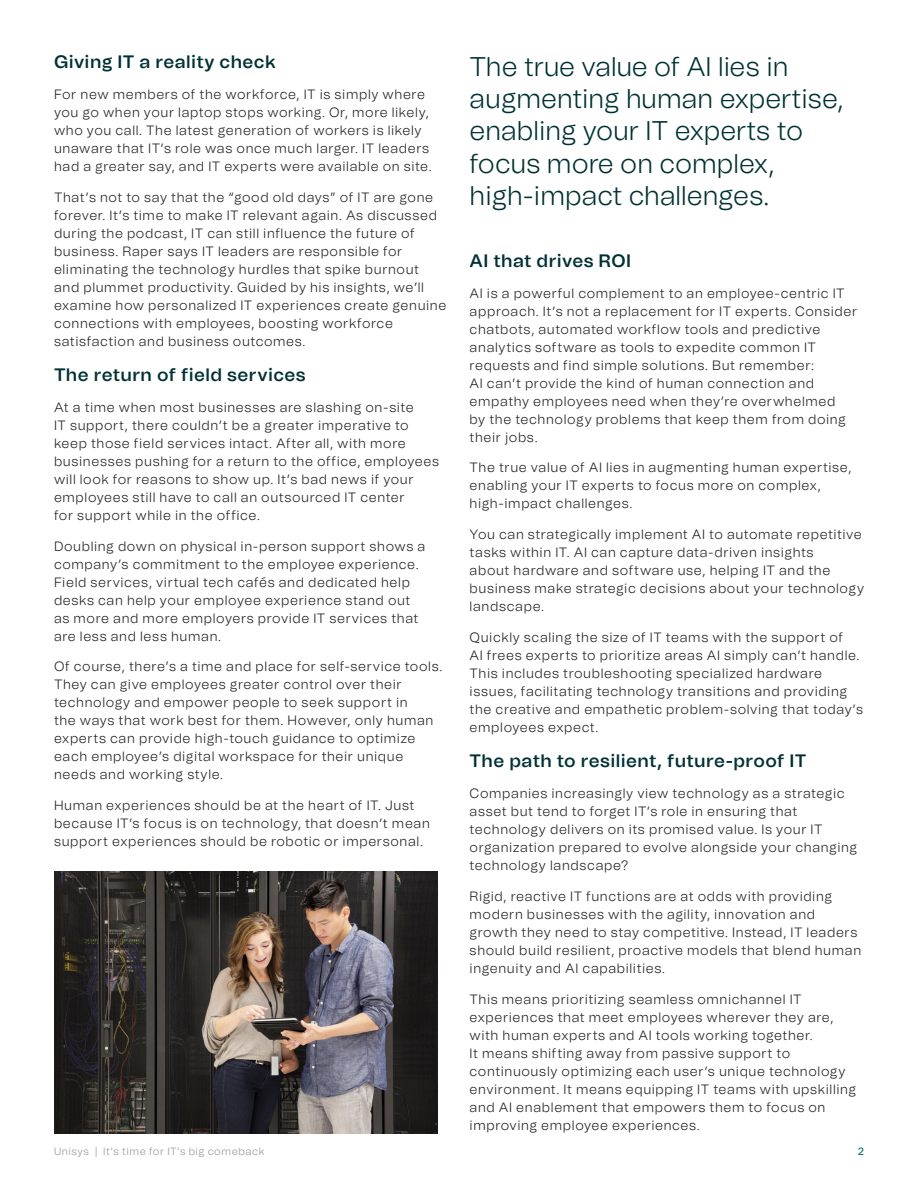
<style>
.page{position:relative;width:918px;height:1188px;background:#fff}
.page>*{position:absolute;margin:0;border:0;box-sizing:border-box;transform-origin:0 0}
.Call_out_Headline{font:300 27px/32.4px "Unisys";color:#003134}
.Sub_Head_1{font:600 18px "Unisys";letter-spacing:.015em;color:#003134}
.Body_Text{font:300 13.5px/18px "Unisys";letter-spacing:.045em;color:#231f20}
.Job_Code{font:300 10.5px "Unisys";letter-spacing:.055em;color:#949494}
.t1{font:500 10.5px "Unisys";color:#007173}
</style>
<div class="page">
<img style="left:54px;top:872px;width:383px;height:262px">
<p class="Sub_Head_1" style="left:54px;top:49px;width:223px">Giving IT a reality check</p>
<p class="Body_Text" style="left:54px;top:85px;width:379px">For new members of the workforce, IT is simply where you go when your laptop stops working. Or, more likely, who you call. The latest generation of workers is likely unaware that IT’s role was once much larger. IT leaders had a greater say, and IT experts were available on site.</p>
<p class="Body_Text" style="left:54px;top:188px;width:394px">That’s not to say that the “good old days” of IT are gone forever. It’s time to make IT relevant again. As discussed during the podcast, IT can still influence the future of business. Raper says IT leaders are responsible for eliminating the technology hurdles that spike burnout and plummet productivity. Guided by his insights, we’ll examine how personalized IT experiences create genuine connections with employees, boosting workforce satisfaction and business outcomes.</p>
<p class="Sub_Head_1" style="left:54px;top:362px;width:253px">The return of field services</p>
<p class="Body_Text" style="left:54px;top:398px;width:387px">At a time when most businesses are slashing on-site<br>IT support, there couldn’t be a greater imperative to keep those field services intact. After all, with more businesses pushing for a return to the office, employees will look for reasons to show up. It’s bad news if your employees still have to call an outsourced IT center<br>for support while in the office.</p>
<p class="Body_Text" style="left:54px;top:537px;width:373px">Doubling down on physical in-person support shows a company’s commitment to the employee experience.<br>Field services, virtual tech cafés and dedicated help desks can help your employee experience stand out as more and more employers provide IT services that are less and less human.</p>
<p class="Body_Text" style="left:54px;top:658px;width:390px">Of course, there’s a time and place for self-service tools.<br>They can give employees greater control over their technology and empower people to seek support in<br>the ways that work best for them. However, only human experts can provide high-touch guidance to optimize each employee’s digital workspace for their unique needs and working style.</p>
<p class="Body_Text" style="left:54px;top:796px;width:378px">Human experiences should be at the heart of IT. Just because IT’s focus is on technology, that doesn’t mean support experiences should be robotic or impersonal.</p>
<p class="Job_Code" style="left:54px;top:1144px;width:212px">Unisys | It’s time for IT’s big comeback</p>
<p class="Call_out_Headline" style="left:470px;top:50px;width:376px">The true value of AI lies in augmenting human expertise, enabling your IT experts to focus more on complex, high-impact challenges.</p>
<p class="Sub_Head_1" style="left:470px;top:248px;width:163px">AI that drives ROI</p>
<p class="Body_Text" style="left:470px;top:284px;width:389px">AI is a powerful complement to an employee-centric IT approach. It’s not a replacement for IT experts. Consider chatbots, automated workflow tools and predictive analytics software as tools to expedite common IT requests and find simple solutions. But remember:<br>AI can’t provide the kind of human connection and empathy employees need when they’re overwhelmed<br>by the technology problems that keep them from doing their jobs.</p>
<p class="Body_Text" style="left:470px;top:459px;width:383px">The true value of AI lies in augmenting human expertise, enabling your IT experts to focus more on complex, high-impact challenges.</p>
<p class="Body_Text" style="left:470px;top:525px;width:396px">You can strategically implement AI to automate repetitive tasks within IT. AI can capture data-driven insights<br>about hardware and software use, helping IT and the business make strategic decisions about your technology landscape.</p>
<p class="Body_Text" style="left:470px;top:628px;width:395px">Quickly scaling the size of IT teams with the support of<br>AI frees experts to prioritize areas AI simply can’t handle.<br>This includes troubleshooting specialized hardware issues, facilitating technology transitions and providing the creative and empathetic problem-solving that today’s employees expect.</p>
<p class="Sub_Head_1" style="left:470px;top:748px;width:338px">The path to resilient, future-proof IT</p>
<p class="Body_Text" style="left:470px;top:784px;width:389px">Companies increasingly view technology as a strategic asset but tend to forget IT’s role in ensuring that technology delivers on its promised value. Is your IT organization prepared to evolve alongside your changing technology landscape?</p>
<p class="Body_Text" style="left:470px;top:887px;width:393px">Rigid, reactive IT functions are at odds with providing modern businesses with the agility, innovation and growth they need to stay competitive. Instead, IT leaders should build resilient, proactive models that blend human ingenuity and AI capabilities.</p>
<p class="Body_Text" style="left:470px;top:990px;width:388px">This means prioritizing seamless omnichannel IT experiences that meet employees wherever they are, with human experts and AI tools working together.<br>It means shifting away from passive support to continuously optimizing each user’s unique technology environment. It means equipping IT teams with upskilling and AI enablement that empowers them to focus on improving employee experiences.</p>
<p class="t1" style="left:858px;top:1144px;width:8px">2</p>
</div>
